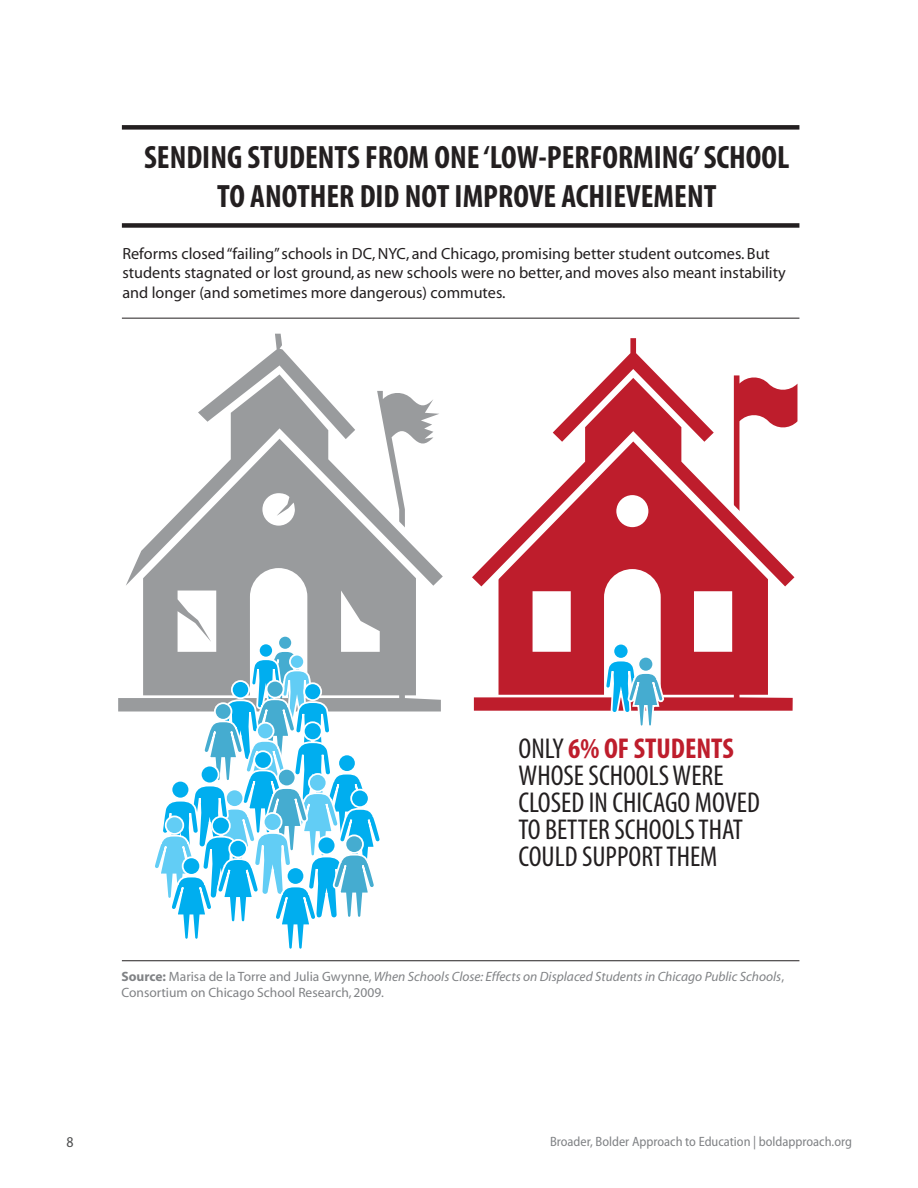
<style>
.page{position:relative;width:918px;height:1188px;background:#fff}
.page>*{position:absolute;margin:0;border:0;box-sizing:border-box;transform-origin:0 0}
.t1{font:700 condensed 32.4px/38.8px "Myriad Pro";color:#231f20;text-align:center}
.t2{font:condensed 28.8px/27px "Myriad Pro";color:#231f20}
.t3{font:16.2px/19.5px "Myriad";color:#231f20}
.t4{font:semi-condensed 15px "Myriad Pro";color:#4b4c4d}
.t5{font:13.5px/16.2px "Myriad";color:#808285}
.t6{font:semi-condensed 13.5px "Myriad Pro";color:#808285}
.s1{font-weight:700;color:#be1d2c}
.s2{font-weight:700}
.s3{font-style:italic}
</style>
<div class="page">
<svg style="left:474px;top:597px;width:319px;height:114px"></svg>
<svg style="left:499px;top:597px;width:269px;height:98px;fill:#be1d2c"></svg>
<svg style="left:472px;top:375px;width:326px;height:222px"></svg>
<svg style="left:553px;top:338px;width:161px;height:104px"></svg>
<svg style="left:118px;top:695px;width:323px;height:17px;fill:#999b9d"></svg>
<div style="left:143px;top:619px;width:273px;height:76px;background:#999b9d"></div>
<svg style="left:126px;top:391px;width:317px;height:228px;fill:#9d9fa1"></svg>
<svg style="left:198px;top:334px;width:157px;height:105px"></svg>
<svg style="left:605px;top:641px;width:60px;height:85px"></svg>
<div style="left:122px;top:125px;width:677px;height:5px;background:#231f20"></div>
<div style="left:122px;top:223px;width:677px;height:5px;background:#231f20"></div>
<hr style="left:122px;top:318px;width:677px;height:1px;background:#231f20">
<hr style="left:122px;top:960px;width:677px;height:1px;background:#231f20">
<svg style="left:154px;top:618px;width:228px;height:331px"></svg>
<p class="t1" style="left:144px;top:137px;width:647px">SENDING STUDENTS FROM ONE ‘LOW-PERFORMING’ SCHOOL<br>TO ANOTHER DID NOT IMPROVE ACHIEVEMENT</p>
<p class="t3" style="left:122px;top:244px;width:665px">Reforms closed “failing” schools in DC, NYC, and Chicago, promising better student outcomes. But students stagnated or lost ground, as new schools were no better, and moves also meant instability and longer (and sometimes more dangerous) commutes.</p>
<p class="t2" style="left:519px;top:735px;width:243px">ONLY <span class="s1">6% OF STUDENTS<br></span>WHOSE SCHOOLS WERE<br>CLOSED IN CHICAGO MOVED<br>TO BETTER SCHOOLS THAT<br>COULD SUPPORT THEM</p>
<p class="t5" style="left:121px;top:969px;width:664px"><span class="s2">Source:</span> Marisa de la Torre and Julia Gwynne, <span class="s3">When Schools Close: Effects on Displaced Students in Chicago Public Schools</span>,<br>Consortium on Chicago School Research, 2009.</p>
<p class="t4" style="left:66px;top:1133px;width:9px">8</p>
<p class="t6" style="left:550px;top:1133px;width:303px">Broader, Bolder Approach to Education | boldapproach.org</p>
</div>
